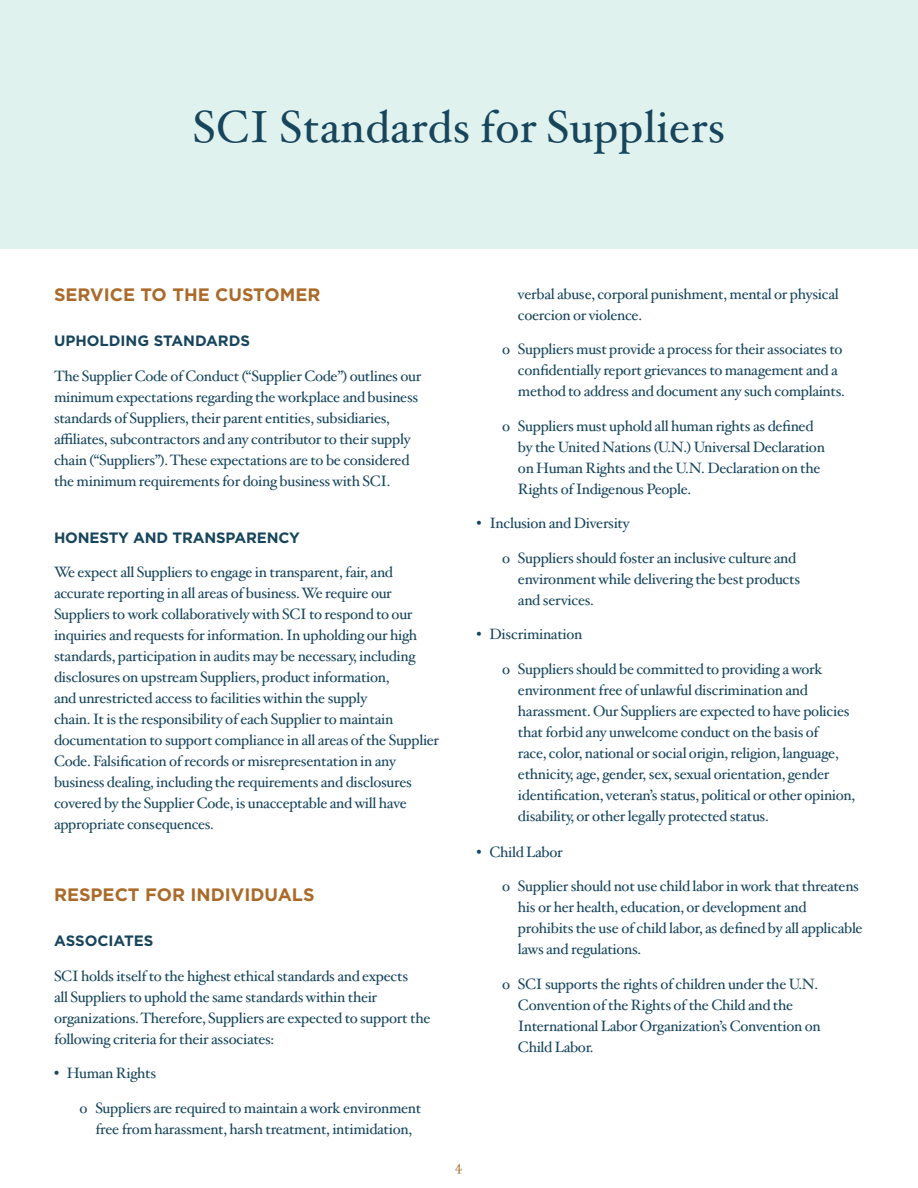
<style>
.page{position:relative;width:918px;height:1188px;background:#fff}
.page>*{position:absolute;margin:0;border:0;box-sizing:border-box;transform-origin:0 0}
.t1{font:45px "Hoefler Txt";letter-spacing:.01em;color:#17455c}
.t2{font:700 18px "Gotham";color:#aa6a2a}
.t3{font:15px/21px "Hoefler Txt";letter-spacing:-.02em;color:#17455c}
.t4{font:700 15px "Gotham";letter-spacing:-.01em;color:#17455c}
.t5{font:15px "Mrs Eaves OT";color:#aa6a2a}
</style>
<div class="page">
<div style="left:0;top:0;width:918px;height:248px;background:#ddf1ed"></div>
<h1 class="t1" style="left:193px;top:93px;width:534px">SCI Standards for Suppliers</h1>
<p class="t2" style="left:54px;top:283px;width:268px">SERVICE TO THE CUSTOMER</p>
<p class="t4" style="left:54px;top:331px;width:197px">UPHOLDING STANDARDS</p>
<p class="t3" style="left:54px;top:364px;width:369px">The Supplier Code of Conduct (“Supplier Code”) outlines our minimum expectations regarding the workplace and business standards of Suppliers, their parent entities, subsidiaries, affiliates, subcontractors and any contributor to their supply chain (“Suppliers”). These expectations are to be considered the minimum requirements for doing business with SCI.</p>
<p class="t4" style="left:54px;top:527px;width:247px">HONESTY AND TRANSPARENCY</p>
<p class="t3" style="left:54px;top:561px;width:387px">We expect all Suppliers to engage in transparent, fair, and accurate reporting in all areas of business. We require our Suppliers to work collaboratively with SCI to respond to our inquiries and requests for information. In upholding our high standards, participation in audits may be necessary, including disclosures on upstream Suppliers, product information,<br>and unrestricted access to facilities within the supply<br>chain. It is the responsibility of each Supplier to maintain documentation to support compliance in all areas of the Supplier Code. Falsification of records or misrepresentation in any business dealing, including the requirements and disclosures covered by the Supplier Code, is unacceptable and will have appropriate consequences.</p>
<p class="t2" style="left:54px;top:883px;width:262px">RESPECT FOR INDIVIDUALS</p>
<p class="t4" style="left:54px;top:931px;width:101px">ASSOCIATES</p>
<p class="t3" style="left:54px;top:964px;width:378px">SCI holds itself to the highest ethical standards and expects<br>all Suppliers to uphold the same standards within their organizations. Therefore, Suppliers are expected to support the following criteria for their associates:</p>
<p class="t3" style="left:54px;top:1062px;width:104px">• Human Rights</p>
<p class="t3" style="left:80px;top:1096px;width:343px;text-align:center">o Suppliers are required to maintain a work environment free from harassment, harsh treatment, intimidation,</p>
<p class="t3" style="left:518px;top:283px;width:322px">verbal abuse, corporal punishment, mental or physical coercion or violence.</p>
<p class="t3" style="left:518px;top:338px;width:328px;text-indent:-16px">o Suppliers must provide a process for their associates to confidentially report grievances to management and a method to address and document any such complaints.</p>
<p class="t3" style="left:518px;top:415px;width:308px;text-indent:-16px">o Suppliers must uphold all human rights as defined by the United Nations (U.N.) Universal Declaration on Human Rights and the U.N. Declaration on the Rights of Indigenous People.</p>
<p class="t3" style="left:477px;top:512px;width:155px">• Inclusion and Diversity</p>
<p class="t3" style="left:518px;top:547px;width:284px;text-indent:-16px">o Suppliers should foster an inclusive culture and environment while delivering the best products and services.</p>
<p class="t3" style="left:477px;top:623px;width:107px">• Discrimination</p>
<p class="t3" style="left:518px;top:658px;width:339px;text-indent:-16px">o Suppliers should be committed to providing a work environment free of unlawful discrimination and harassment. Our Suppliers are expected to have policies that forbid any unwelcome conduct on the basis of<br>race, color, national or social origin, religion, language, ethnicity, age, gender, sex, sexual orientation, gender identification, veteran’s status, political or other opinion, disability, or other legally protected status.</p>
<p class="t3" style="left:477px;top:841px;width:88px">• Child Labor</p>
<p class="t3" style="left:518px;top:875px;width:346px;text-indent:-16px">o Supplier should not use child labor in work that threatens his or her health, education, or development and prohibits the use of child labor, as defined by all applicable laws and regulations.</p>
<p class="t3" style="left:518px;top:973px;width:304px;text-indent:-16px">o SCI supports the rights of children under the U.N.<br>Convention of the Rights of the Child and the International Labor Organization’s Convention on Child Labor.</p>
<p class="t5" style="left:455px;top:1158px;width:10px">4</p>
</div>
